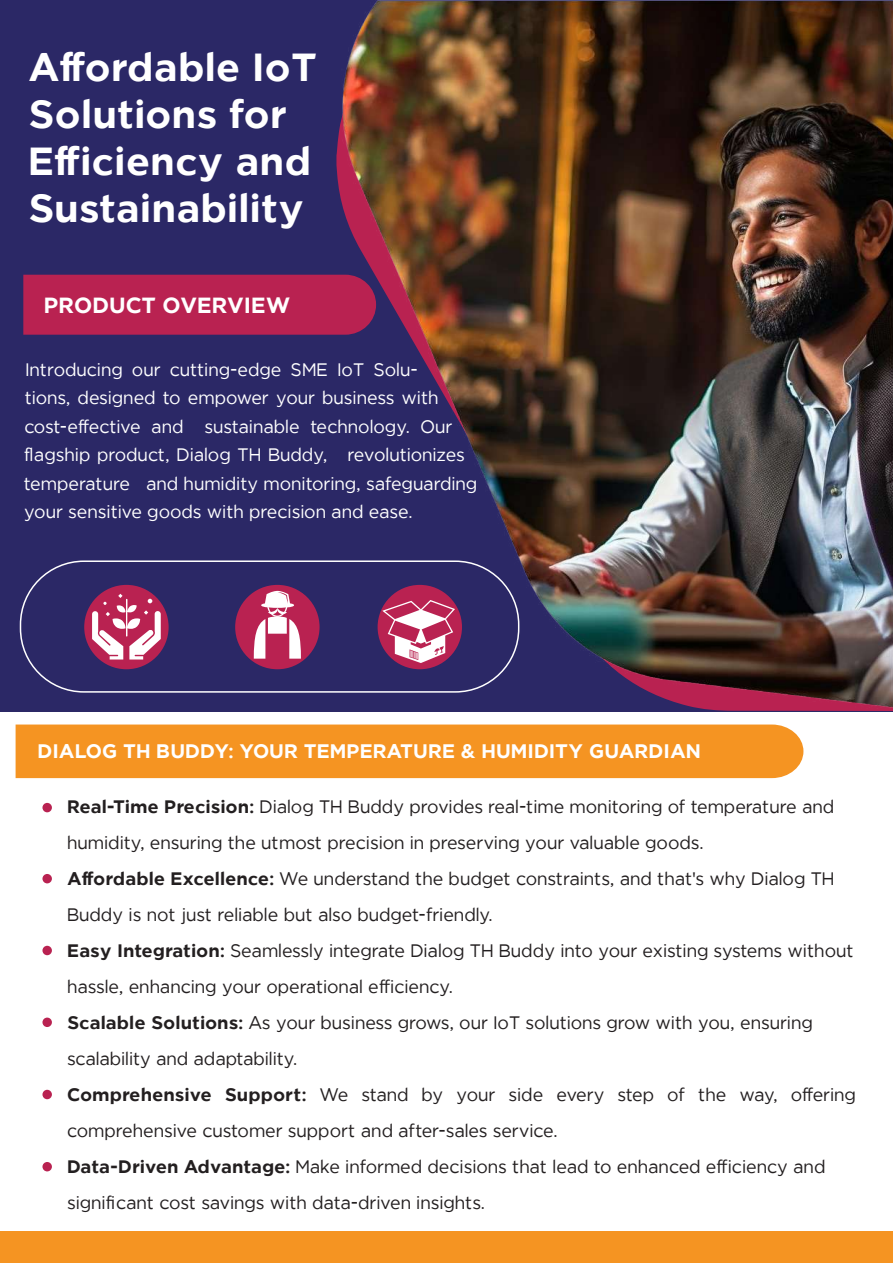
<style>
.page{position:relative;width:893px;height:1263px;background:#fff}
.page>*{position:absolute;margin:0;border:0;box-sizing:border-box;transform-origin:0 0}
.t1{font:700 39px/46.8px "Axiata";color:#fff}
.t2{font:700 21.9px "Axiata";color:#fff}
.t3{font:700 19.5px "Axiata";color:#fff}
.t4{font:18px/36px "Axiata";color:#231f20}
.t5{font:18px/28.5px "Axiata";color:#fff}
.s1{font-weight:700}
</style>
<div class="page">
<div style="left:0;top:0;width:893px;height:711px;background:#2b2866"></div>
<div style="left:16px;top:724px;width:297px;height:54px;background:#f59422"></div>
<div style="left:20px;top:560px;width:499px;height:133px;border:2px solid #fff;border-radius:63px"></div>
<div style="left:23px;top:275px;width:290px;height:60px;background:#b92251"></div>
<div style="left:42px;top:803px;width:10px;height:9px;background:#b92251;border-radius:50%"></div>
<div style="left:42px;top:946px;width:10px;height:9px;background:#b92251;border-radius:50%"></div>
<div style="left:42px;top:874px;width:10px;height:9px;background:#b92251;border-radius:50%"></div>
<div style="left:42px;top:1017px;width:10px;height:10px;background:#b92251;border-radius:50%"></div>
<div style="left:42px;top:1090px;width:10px;height:9px;background:#b92251;border-radius:50%"></div>
<div style="left:42px;top:1162px;width:10px;height:9px;background:#b92251;border-radius:50%"></div>
<div style="left:0;top:1231px;width:893px;height:32px;background:#f59422"></div>
<div style="left:235px;top:585px;width:85px;height:84px;background:#b92251;border-radius:42px"></div>
<svg style="left:84px;top:585px;width:85px;height:84px"></svg>
<img style="left:313px;top:0;width:580px;height:779px">
<svg style="left:92px;top:594px;width:69px;height:65px;background:#ce708f"></svg>
<svg style="left:382px;top:600px;width:73px;height:63px;background:#cb718f"></svg>
<svg style="left:254px;top:591px;width:47px;height:68px"></svg>
<h1 class="t1" style="left:28px;top:42px;width:290px">Affordable IoT<br>Solutions for<br>Efficiency and<br>Sustainability</h1>
<p class="t2" style="left:44px;top:292px;width:248px">PRODUCT OVERVIEW</p>
<p class="t5" style="left:24px;top:355px;width:455px">Introducing our cutting-edge SME IoT Solu-<br>tions, designed to empower your business with cost-effective and sustainable technology. Our flagship product, Dialog TH Buddy, revolutionizes temperature and humidity monitoring, safeguarding your sensitive goods with precision and ease.</p>
<p class="t3" style="left:37px;top:739px;width:665px">DIALOG TH BUDDY: YOUR TEMPERATURE &amp; HUMIDITY GUARDIAN</p>
<p class="t4" style="left:67px;top:788px;width:790px"><span class="s1">Real-Time Precision:</span> Dialog TH Buddy provides real-time monitoring of temperature and humidity, ensuring the utmost precision in preserving your valuable goods.<br><span class="s1">Affordable Excellence:</span> We understand the budget constraints, and that's why Dialog TH Buddy is not just reliable but also budget-friendly.<br><span class="s1">Easy Integration:</span> Seamlessly integrate Dialog TH Buddy into your existing systems without hassle, enhancing your operational efficiency.<br><span class="s1">Scalable Solutions:</span> As your business grows, our IoT solutions grow with you, ensuring scalability and adaptability.<br><span class="s1">Comprehensive Support:</span> We stand by your side every step of the way, offering comprehensive customer support and after-sales service.<br><span class="s1">Data-Driven Advantage:</span> Make informed decisions that lead to enhanced efficiency and significant cost savings with data-driven insights.</p>
</div>
